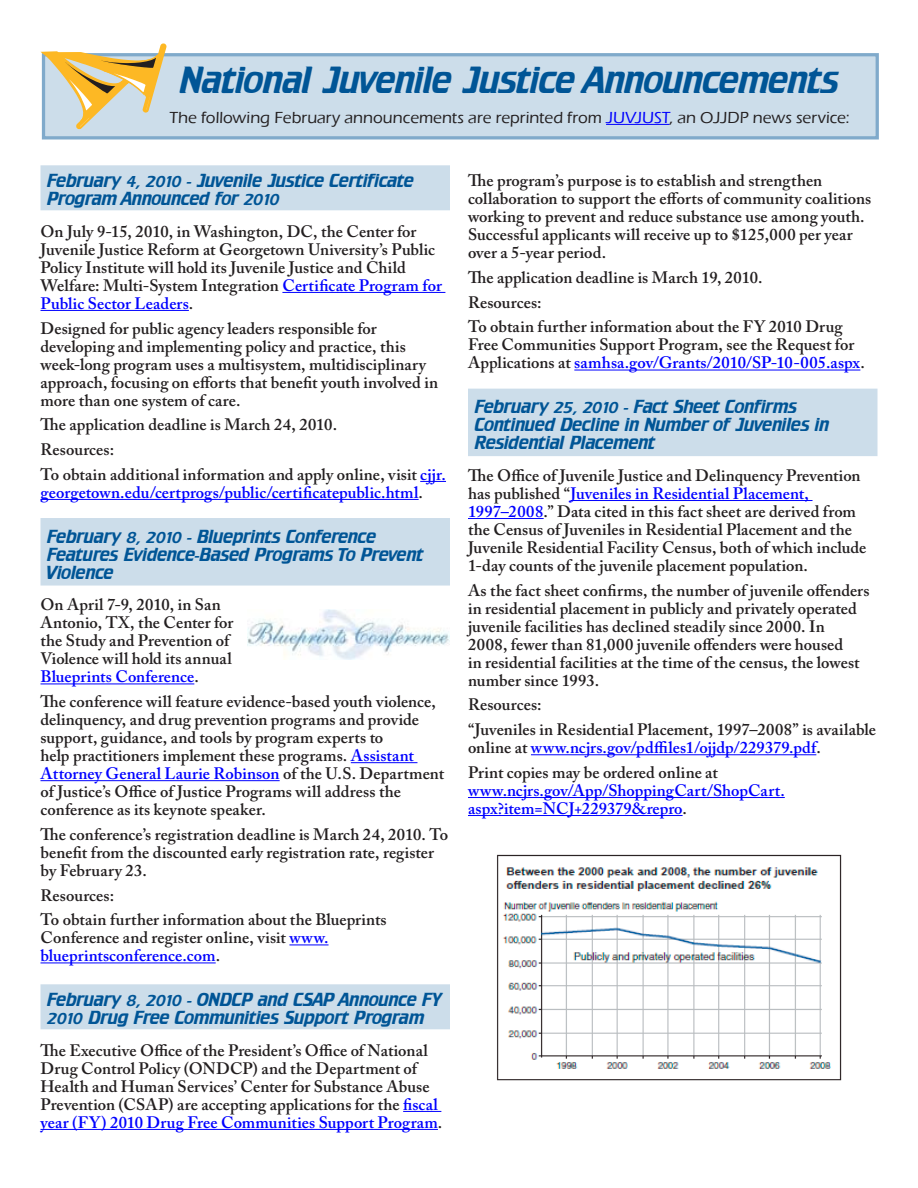
<style>
.page{position:relative;width:918px;height:1188px;background:#fff}
.page>*{position:absolute;margin:0;border:0;box-sizing:border-box;transform-origin:0 0}
.t1{font:33px "Crillee";letter-spacing:-.015em;color:#005596}
.t2{font:600 16.5px/18px "Adobe Caslon Pro";letter-spacing:.005em;color:#231f20}
.t3{font:16.5px/18px "Crillee";letter-spacing:-.015em;color:#005596}
.t4{font:600 16.5px/18px "Adobe Caslon Pro";letter-spacing:.005em;color:#00f}
.t5{font:500 16.5px "Eras ITC";color:#231f20}
.s1{color:#00f}
.s2{color:#231f20}
</style>
<div class="page">
<div style="left:42px;top:53px;width:837px;height:86px;background:#ccddea;border:3px solid #80aacb"></div>
<hr style="left:606px;top:124px;width:64px;height:1px;background:#00f">
<svg style="left:40px;top:43px;width:127px;height:97px"></svg>
<div style="left:40px;top:165px;width:410px;height:45px;background:#ccddea"></div>
<hr style="left:282px;top:292px;width:163px;height:1px;background:#00f">
<hr style="left:40px;top:310px;width:149px;height:1px;background:#00f">
<svg style="left:420px;top:481px;width:26px;height:1px"></svg>
<hr style="left:40px;top:499px;width:379px;height:1px;background:#00f">
<div style="left:40px;top:518px;width:410px;height:68px;background:#ccddea"></div>
<hr style="left:40px;top:684px;width:154px;height:1px;background:#00f">
<hr style="left:351px;top:762px;width:66px;height:1px;background:#00f">
<hr style="left:40px;top:780px;width:240px;height:1px;background:#00f">
<hr style="left:289px;top:945px;width:40px;height:1px;background:#00f">
<hr style="left:40px;top:963px;width:176px;height:1px;background:#00f">
<div style="left:40px;top:984px;width:410px;height:45px;background:#ccddea"></div>
<hr style="left:403px;top:1111px;width:38px;height:1px;background:#00f">
<hr style="left:40px;top:1129px;width:398px;height:1px;background:#00f">
<hr style="left:574px;top:370px;width:286px;height:1px;background:#00f">
<div style="left:468px;top:389px;width:410px;height:67px;background:#ccddea"></div>
<hr style="left:570px;top:500px;width:243px;height:1px;background:#00f">
<hr style="left:468px;top:518px;width:76px;height:1px;background:#00f">
<hr style="left:531px;top:754px;width:285px;height:1px;background:#00f">
<hr style="left:468px;top:797px;width:317px;height:1px;background:#00f">
<hr style="left:468px;top:815px;width:215px;height:1px;background:#00f">
<img style="left:247px;top:610px;width:203px;height:49px">
<img style="left:497px;top:854px;width:345px;height:227px">
<h1 class="t1" style="left:180px;top:58px;width:661px">National Juvenile Justice Announcements</h1>
<p class="t5" style="left:169px;top:108px;width:682px">The following February announcements are reprinted from <span class="s1">JUVJUST</span>, an OJJDP news service:</p>
<p class="t3" style="left:47px;top:171px;width:368px">February 4, 2010 - Juvenile Justice Certificate<br>Program Announced for 2010</p>
<p class="t2" style="left:41px;top:222px;width:403px">On July 9-15, 2010, in Washington, DC, the Center for Juvenile Justice Reform at Georgetown University’s Public Policy Institute will hold its Juvenile Justice and Child Welfare: Multi-System Integration <span class="s1">Certificate Program for Public Sector Leaders</span>.</p>
<p class="t2" style="left:41px;top:319px;width:399px">Designed for public agency leaders responsible for developing and implementing policy and practice, this week-long program uses a multisystem, multidisciplinary approach, focusing on efforts that benefit youth involved in more than one system of care.</p>
<p class="t2" style="left:41px;top:412px;width:407px;line-height:24.8px">The application deadline is March 24, 2010.<br>Resources:<br>To obtain additional information and apply online, visit <span class="s1">cjjr.</span></p>
<p class="t4" style="left:41px;top:483px;width:384px">georgetown.edu/certprogs/public/certificatepublic.html<span class="s2">.</span></p>
<p class="t3" style="left:47px;top:527px;width:378px">February 8, 2010 - Blueprints Conference<br>Features Evidence-Based Programs To Prevent<br>Violence</p>
<p class="t2" style="left:41px;top:596px;width:194px">On April 7-9, 2010, in San<br>Antonio, TX, the Center for the Study and Prevention of<br>Violence will hold its annual<br><span class="s1">Blueprints Conference</span>.</p>
<p class="t2" style="left:41px;top:692px;width:405px">The conference will feature evidence-based youth violence, delinquency, and drug prevention programs and provide support, guidance, and tools by program experts to<br>help practitioners implement these programs. <span class="s1">Assistant Attorney General Laurie Robinson</span> of the U.S. Department of Justice’s Office of Justice Programs will address the conference as its keynote speaker.</p>
<p class="t2" style="left:41px;top:825px;width:409px">The conference’s registration deadline is March 24, 2010. To benefit from the discounted early registration rate, register by February 23.</p>
<p class="t2" style="left:41px;top:882px;width:348px;line-height:24.8px">Resources:<br>To obtain further information about the Blueprints</p>
<p class="t2" style="left:41px;top:929px;width:290px">Conference and register online, visit <span class="s1">www. blueprintsconference.com</span>.</p>
<p class="t3" style="left:47px;top:990px;width:396px">February 8, 2010 - ONDCP and CSAP Announce FY<br>2010 Drug Free Communities Support Program</p>
<p class="t2" style="left:41px;top:1041px;width:403px">The Executive Office of the President’s Office of National Drug Control Policy (ONDCP) and the Department of Health and Human Services’ Center for Substance Abuse Prevention (CSAP) are accepting applications for the <span class="s1">fiscal year (FY) 2010 Drug Free Communities Support Program</span>.</p>
<p class="t2" style="left:468px;top:171px;width:405px">The program’s purpose is to establish and strengthen collaboration to support the efforts of community coalitions working to prevent and reduce substance use among youth.<br>Successful applicants will receive up to $125,000 per year over a 5-year period.</p>
<p class="t2" style="left:468px;top:265px;width:376px;line-height:24.8px">The application deadline is March 19, 2010.<br>Resources:<br>To obtain further information about the FY 2010 Drug</p>
<p class="t2" style="left:468px;top:336px;width:398px">Free Communities Support Program, see the Request for<br>Applications at <span class="s1">samhsa.gov/Grants/2010/SP-10-005.aspx</span>.</p>
<p class="t3" style="left:475px;top:398px;width:356px">February 25, 2010 - Fact Sheet Confirms<br>Continued Decline in Number of Juveniles in<br>Residential Placement</p>
<p class="t2" style="left:468px;top:466px;width:400px">The Office of Juvenile Justice and Delinquency Prevention has published “<span class="s1">Juveniles in Residential Placement, 1997–2008</span>.” Data cited in this fact sheet are derived from the Census of Juveniles in Residential Placement and the Juvenile Residential Facility Census, both of which include 1-day counts of the juvenile placement population.</p>
<p class="t2" style="left:468px;top:581px;width:403px">As the fact sheet confirms, the number of juvenile offenders in residential placement in publicly and privately operated juvenile facilities has declined steadily since 2000. In<br>2008, fewer than 81,000 juvenile offenders were housed<br>in residential facilities at the time of the census, the lowest number since 1993.</p>
<p class="t2" style="left:468px;top:692px;width:409px;line-height:24.8px">Resources:<br>“Juveniles in Residential Placement, 1997–2008” is available</p>
<p class="t2" style="left:468px;top:735px;width:354px;line-height:24.8px">online at <span class="s1">www.ncjrs.gov/pdffiles1/ojjdp/229379.pdf</span>.<br>Print copies may be ordered online at</p>
<p class="t4" style="left:468px;top:781px;width:318px">www.ncjrs.gov/App/ShoppingCart/ShopCart. aspx?item=NCJ+229379&amp;repro<span class="s2">.</span></p>
</div>
